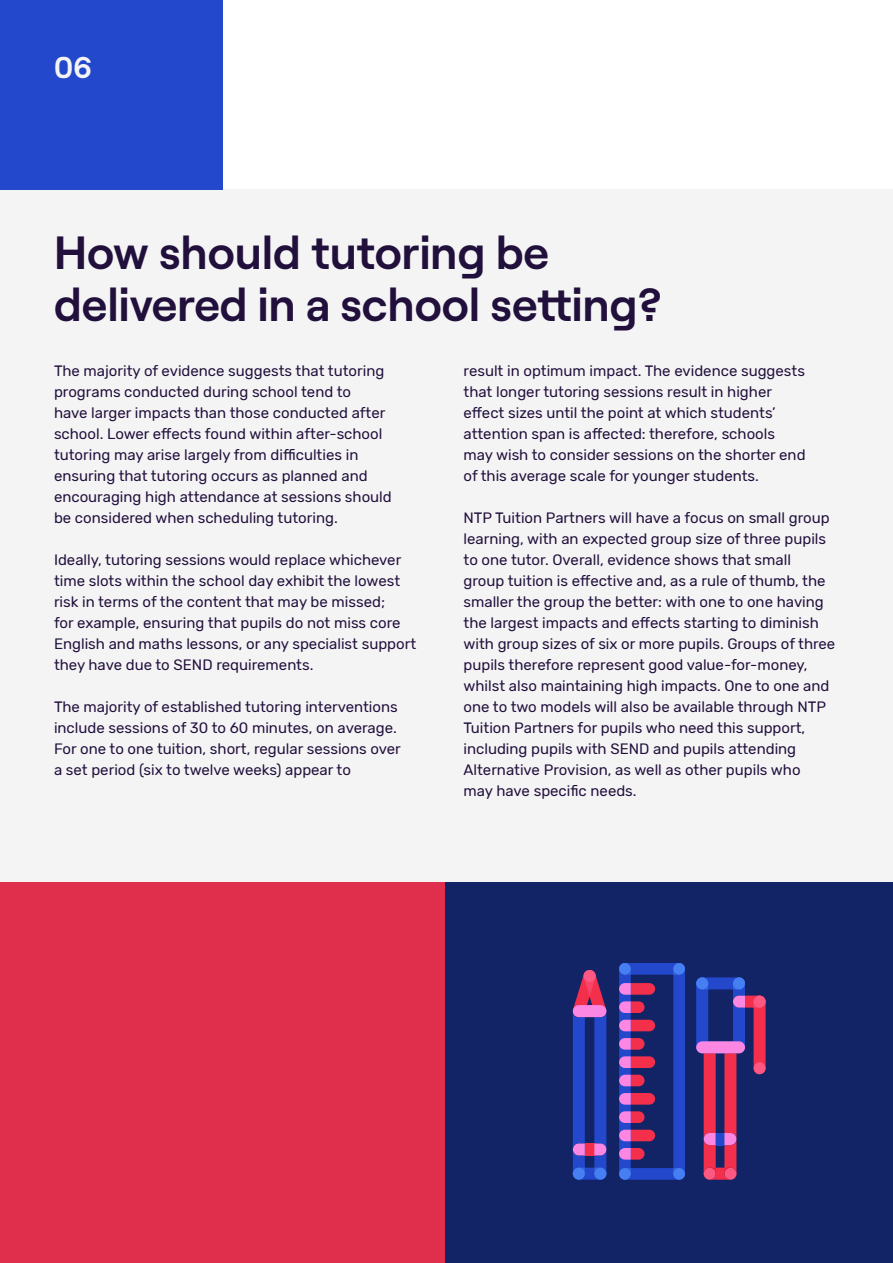
<style>
.page{position:relative;width:893px;height:1263px;background:#fff}
.page>*{position:absolute;margin:0;border:0;box-sizing:border-box;transform-origin:0 0}
.t1{font:600 46.5px/52.5px "Roobert";color:#210f3c}
.t2{font:600 30px "Roobert";color:#f4f4f4}
.t3{font:15px/21px "Rubik";color:#210f3c}
</style>
<div class="page">
<div style="left:0;top:189px;width:893px;height:718px;background:#f4f4f4"></div>
<div style="left:0;top:0;width:223px;height:189px;background:#2348cc"></div>
<div style="left:0;top:882px;width:448px;height:381px;background:#e02f4c"></div>
<div style="left:445px;top:882px;width:448px;height:381px;background:#122466"></div>
<svg style="left:696px;top:977px;width:70px;height:203px"></svg>
<div style="left:730px;top:1173px;width:6px;height:7px;background:#532b62"></div>
<div style="left:733px;top:977px;width:12px;height:12px;background:#457ff1;border-radius:50%"></div>
<div style="left:696px;top:977px;width:12px;height:12px;background:#457ff1;border-radius:50%"></div>
<div style="left:754px;top:996px;width:12px;height:11px;background:#fc5882;border-radius:50%"></div>
<div style="left:724px;top:1168px;width:12px;height:12px;background:#fc5882;border-radius:50%"></div>
<div style="left:704px;top:1168px;width:12px;height:12px;background:#fc5882;border-radius:50%"></div>
<svg style="left:573px;top:970px;width:34px;height:210px"></svg>
<div style="left:594px;top:1168px;width:12px;height:11px;background:#457ff1;border-radius:50%"></div>
<svg style="left:619px;top:963px;width:66px;height:217px"></svg>
<div style="left:673px;top:1168px;width:12px;height:12px;background:#457ff1;border-radius:50%"></div>
<h2 class="t2" style="left:54px;top:44px;width:40px">06</h2>
<h1 class="t1" style="left:54px;top:222px;width:609px">How should tutoring be delivered in a school setting?</h1>
<p class="t3" style="left:54px;top:361px;width:339px">The majority of evidence suggests that tutoring programs conducted during school tend to<br>have larger impacts than those conducted after school. Lower effects found within after-school tutoring may arise largely from difficulties in ensuring that tutoring occurs as planned and encouraging high attendance at sessions should be considered when scheduling tutoring.</p>
<p class="t3" style="left:54px;top:550px;width:364px">Ideally, tutoring sessions would replace whichever time slots within the school day exhibit the lowest risk in terms of the content that may be missed;<br>for example, ensuring that pupils do not miss core English and maths lessons, or any specialist support they have due to SEND requirements.</p>
<p class="t3" style="left:54px;top:697px;width:348px">The majority of established tutoring interventions include sessions of 30 to 60 minutes, on average.<br>For one to one tuition, short, regular sessions over a set period (six to twelve weeks) appear to</p>
<p class="t3" style="left:463px;top:361px;width:344px">result in optimum impact. The evidence suggests that longer tutoring sessions result in higher effect sizes until the point at which students’ attention span is affected: therefore, schools may wish to consider sessions on the shorter end of this average scale for younger students.</p>
<p class="t3" style="left:463px;top:508px;width:373px">NTP Tuition Partners will have a focus on small group learning, with an expected group size of three pupils to one tutor. Overall, evidence shows that small group tuition is effective and, as a rule of thumb, the smaller the group the better: with one to one having the largest impacts and effects starting to diminish with group sizes of six or more pupils. Groups of three pupils therefore represent good value-for-money, whilst also maintaining high impacts. One to one and one to two models will also be available through NTP Tuition Partners for pupils who need this support, including pupils with SEND and pupils attending Alternative Provision, as well as other pupils who<br>may have specific needs.</p>
</div>
